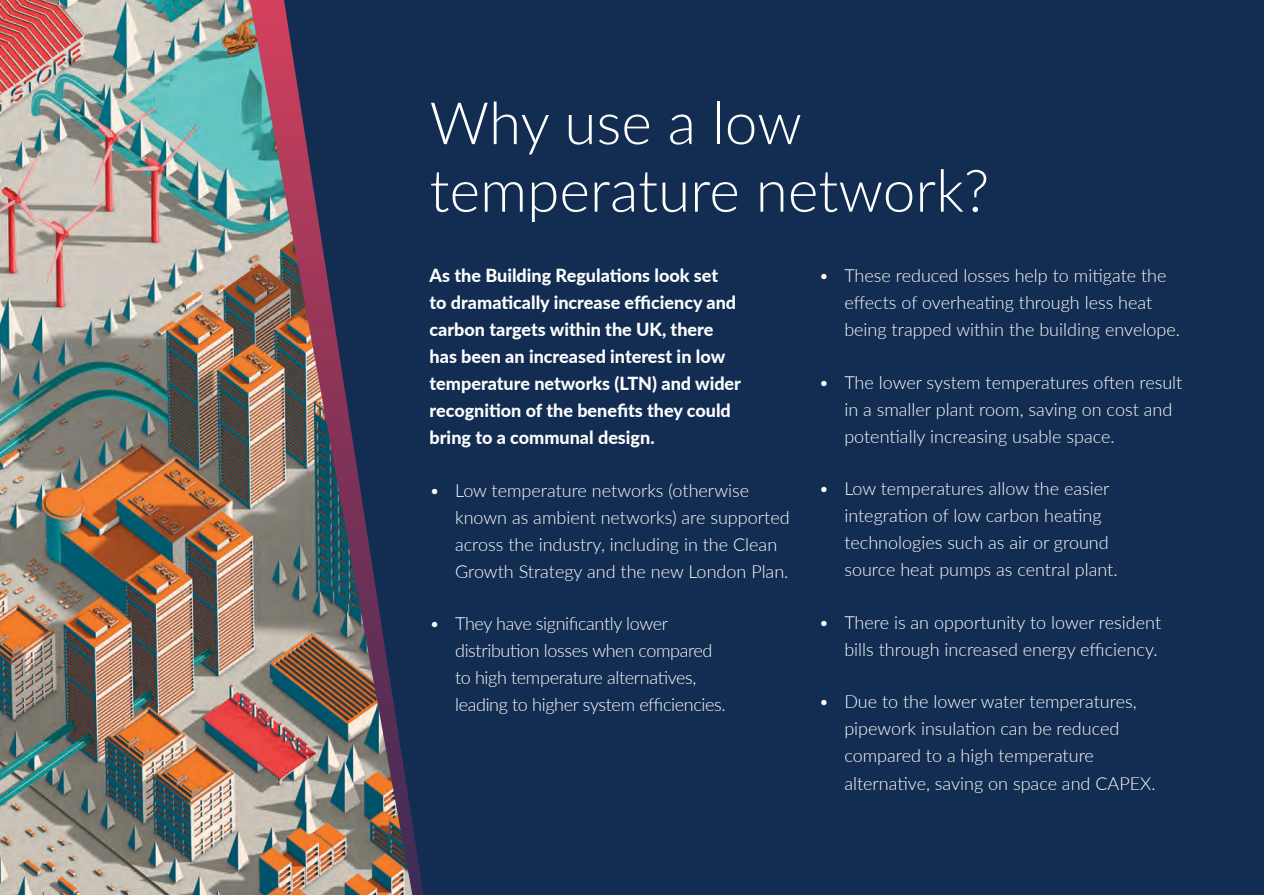
<style>
.page{position:relative;width:1264px;height:895px;background:#fff}
.page>*{position:absolute;margin:0;border:0;box-sizing:border-box;transform-origin:0 0}
.t1{font:300 58.5px/67.5px "Lato";color:#fff}
.t2{font:300 18px/27px "Lato";color:#fff}
.t3{font:800 18px/27px "Lato";color:#fff}
.t4{font:300 18px/27px "Lato";letter-spacing:-.02em;color:#fff}
</style>
<div class="page">
<img style="left:0;top:0;width:247px;height:894px">
<div style="left:757px;top:0;width:506px;height:894px;background:#132d52"></div>
<img style="left:247px;top:0;width:35px;height:894px">
<svg style="left:282px;top:0;width:475px;height:894px;background:#233554"></svg>
<p class="t1" style="left:429px;top:87px;width:561px">Why use a low temperature network?</p>
<p class="t3" style="left:429px;top:261px;width:313px">As the Building Regulations look set<br>to dramatically increase efficiency and carbon targets within the UK, there has been an increased interest in low temperature networks (LTN) and wider recognition of the benefits they could bring to a communal design.</p>
<p class="t2" style="left:455px;top:476px;width:336px;text-indent:-26px">• Low temperature networks (otherwise known as ambient networks) are supported across the industry, including in the Clean Growth Strategy and the new London Plan.</p>
<p class="t4" style="left:455px;top:609px;width:272px;text-indent:-26px">• They have significantly lower distribution losses when compared to high temperature alternatives, leading to higher system efficiencies.</p>
<p class="t2" style="left:844px;top:261px;width:337px;text-indent:-26px">• These reduced losses help to mitigate the effects of overheating through less heat being trapped within the building envelope.</p>
<p class="t2" style="left:844px;top:368px;width:339px;text-indent:-26px">• The lower system temperatures often result in a smaller plant room, saving on cost and potentially increasing usable space.</p>
<p class="t2" style="left:844px;top:474px;width:275px;text-indent:-26px">• Low temperatures allow the easier integration of low carbon heating technologies such as air or ground source heat pumps as central plant.</p>
<p class="t2" style="left:818px;top:608px;width:344px;text-align:right">• There is an opportunity to lower resident bills through increased energy efficiency.</p>
<p class="t2" style="left:844px;top:687px;width:313px;text-indent:-26px">• Due to the lower water temperatures, pipework insulation can be reduced compared to a high temperature alternative, saving on space and CAPEX.</p>
</div>
